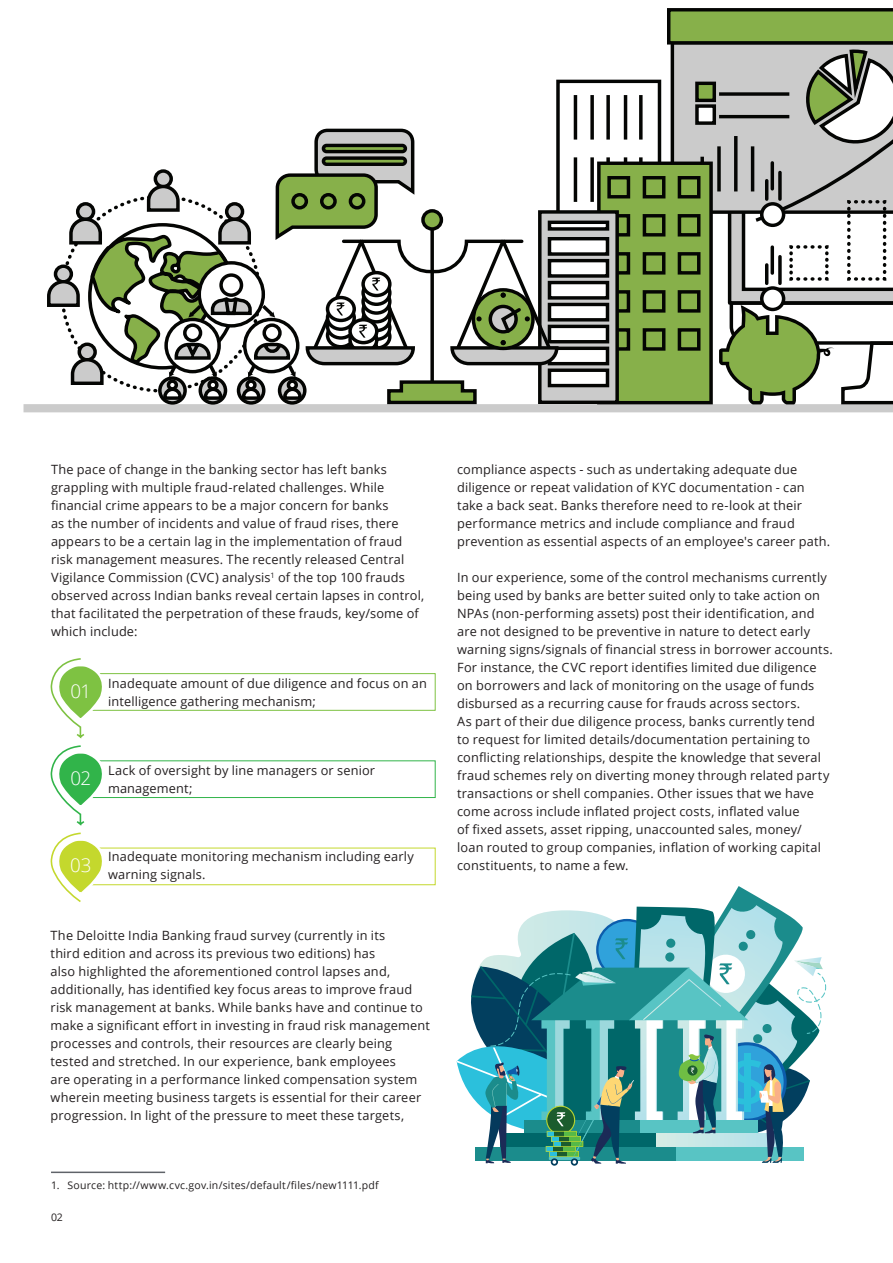
<style>
.page{position:relative;width:893px;height:1263px;background:#fff}
.page>*{position:absolute;margin:0;border:0;box-sizing:border-box;transform-origin:0 0}
.t1{font:300 18.75px "Open Sans";color:#fff}
.t2{font:12.75px/18px "Open Sans";letter-spacing:.015em;color:#231f20}
.t3{font:10.5px "Open Sans";letter-spacing:.02em;color:#231f20}
</style>
<div class="page">
<div style="left:24px;top:404px;width:869px;height:8px;background:#cbcbcb"></div>
<svg style="left:47px;top:8px;width:846px;height:397px"></svg>
<div style="left:89px;top:673px;width:347px;height:38px;border:1px solid #7ec242"></div>
<div style="left:89px;top:760px;width:347px;height:38px;border:1px solid #31b44a"></div>
<div style="left:89px;top:848px;width:347px;height:37px;border:1px solid #c4d82d"></div>
<svg style="left:50px;top:658px;width:60px;height:244px"></svg>
<hr style="left:51px;top:1171px;width:114px;height:2px;background:#5f6369">
<svg style="left:456px;top:886px;width:370px;height:278px"></svg>
<p class="t2" style="left:51px;top:460px;width:375px">The pace of change in the banking sector has left banks grappling with multiple fraud-related challenges. While financial crime appears to be a major concern for banks<br>as the number of incidents and value of fraud rises, there appears to be a certain lag in the implementation of fraud risk management measures. The recently released Central Vigilance Commission (CVC) analysis<sup>1</sup> of the top 100 frauds observed across Indian banks reveal certain lapses in control, that facilitated the perpetration of these frauds, key/some of which include:</p>
<p class="t2" style="left:457px;top:460px;width:375px">compliance aspects - such as undertaking adequate due diligence or repeat validation of KYC documentation - can take a back seat. Banks therefore need to re-look at their performance metrics and include compliance and fraud prevention as essential aspects of an employee's career path.</p>
<p class="t2" style="left:457px;top:568px;width:377px">In our experience, some of the control mechanisms currently being used by banks are better suited only to take action on NPAs (non-performing assets) post their identification, and are not designed to be preventive in nature to detect early warning signs/signals of financial stress in borrower accounts.<br>For instance, the CVC report identifies limited due diligence on borrowers and lack of monitoring on the usage of funds disbursed as a recurring cause for frauds across sectors.<br>As part of their due diligence process, banks currently tend<br>to request for limited details/documentation pertaining to conflicting relationships, despite the knowledge that several fraud schemes rely on diverting money through related party transactions or shell companies. Other issues that we have come across include inflated project costs, inflated value<br>of fixed assets, asset ripping, unaccounted sales, money/<br>loan routed to group companies, inflation of working capital constituents, to name a few.</p>
<p class="t2" style="left:108px;top:674px;width:320px">Inadequate amount of due diligence and focus on an intelligence gathering mechanism;</p>
<h1 class="t1" style="left:70px;top:679px;width:22px">01</h1>
<p class="t2" style="left:108px;top:761px;width:269px">Lack of oversight by line managers or senior management;</p>
<h1 class="t1" style="left:70px;top:765px;width:22px">02</h1>
<p class="t2" style="left:108px;top:847px;width:307px">Inadequate monitoring mechanism including early warning signals.</p>
<h1 class="t1" style="left:70px;top:852px;width:23px">03</h1>
<p class="t2" style="left:51px;top:926px;width:381px">The Deloitte India Banking fraud survey (currently in its<br>third edition and across its previous two editions) has<br>also highlighted the aforementioned control lapses and, additionally, has identified key focus areas to improve fraud risk management at banks. While banks have and continue to make a significant effort in investing in fraud risk management processes and controls, their resources are clearly being tested and stretched. In our experience, bank employees<br>are operating in a performance linked compensation system wherein meeting business targets is essential for their career progression. In light of the pressure to meet these targets,</p>
<p class="t3" style="left:51px;top:1178px;width:329px">1. Source: http://www.cvc.gov.in/sites/default/files/new1111.pdf</p>
<p class="t3" style="left:51px;top:1210px;width:13px">02</p>
</div>
